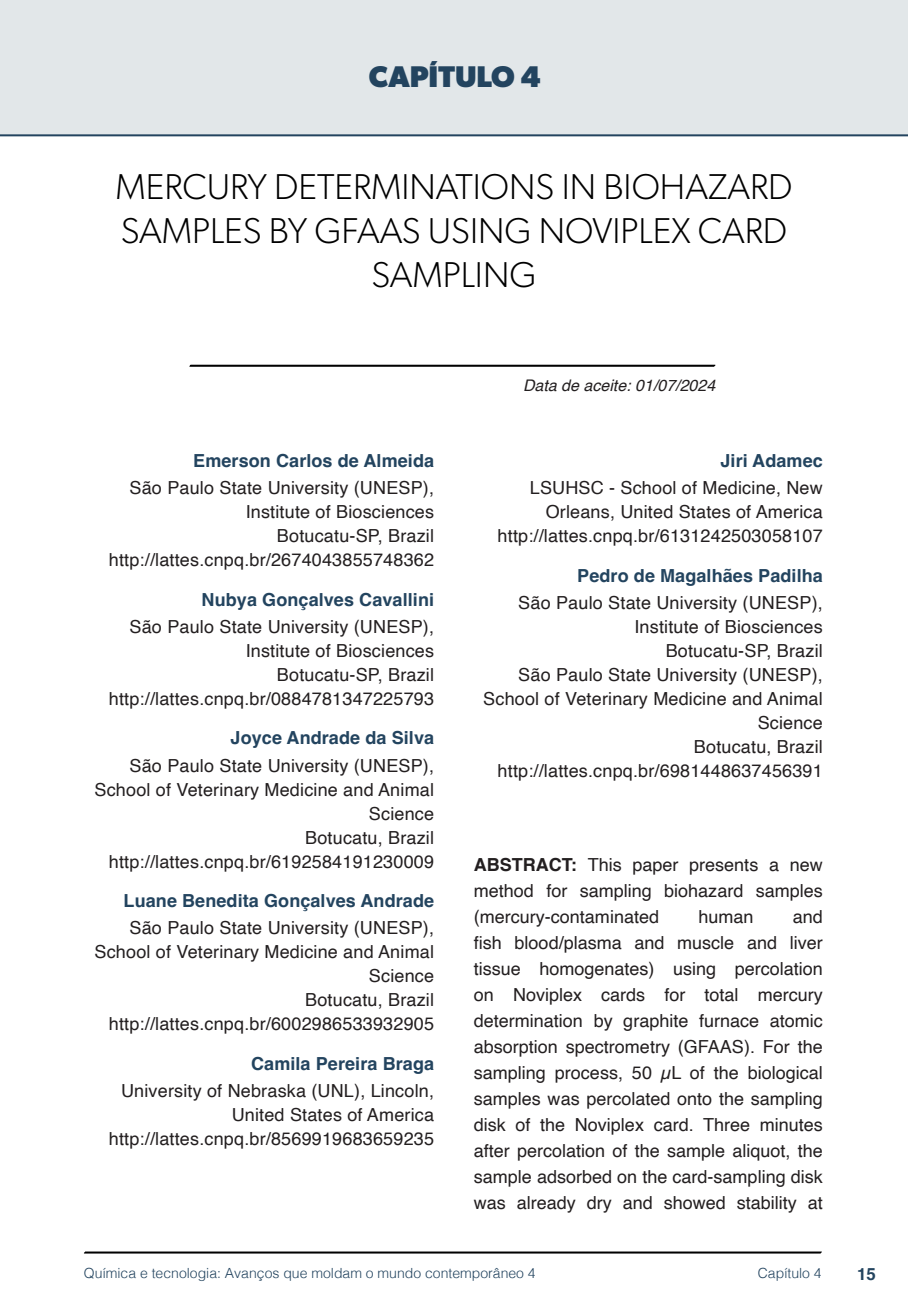
<style>
.page{position:relative;width:908px;height:1304px;background:#fff}
.page>*{position:absolute;margin:0;border:0;box-sizing:border-box;transform-origin:0 0}
.nome_artigos{font:300 36px/44px "Gibson";color:#000;text-align:center}
.capítulos{font:700 30px "Gibson";color:#23445f}
.info_autores{font:18px/24px "Helvetica";letter-spacing:.01em;color:#231f20;text-align:right}
.Resumos_e_PC_TXT{font:18px/26px "Helvetica";color:#231f20;text-align:justify}
.nome_autores{font:700 18px "Helvetica";letter-spacing:.005em;color:#23445f}
.t1{font:700 16.8px "Helvetica";color:#23445f}
.t2{font:italic 16px "Helvetica";color:#231f20}
.t3{font:300 14px "Helvetica";color:#23445f}
.s1{font-weight:700}
</style>
<div class="page">
<svg style="left:84px;top:1251px;width:737px;height:3px;background:#515151"></svg>
<div style="left:0;top:0;width:907px;height:136px;background:#e2e7e9"></div>
<svg style="left:189px;top:364px;width:526px;height:3px;background:#4f4f4f"></svg>
<div style="left:44px;top:72px;width:68px;height:61px;background:#e2e7e9"></div>
<p class="capítulos" style="left:369px;top:58px;width:173px">CAPÍTULO 4</p>
<p class="nome_artigos" style="left:115px;top:164px;width:678px">MERCURY DETERMINATIONS IN BIOHAZARD<br>SAMPLES BY GFAAS USING NOVIPLEX CARD<br>SAMPLING</p>
<p class="nome_autores" style="left:193px;top:450px;width:242px">Emerson Carlos de Almeida</p>
<p class="info_autores" style="left:129px;top:477px;width:306px">São Paulo State University (UNESP),<br>Institute of Biosciences</p>
<p class="info_autores" style="left:277px;top:525px;width:158px">Botucatu-SP, Brazil</p>
<p class="info_autores" style="left:109px;top:549px;width:326px">http://lattes.cnpq.br/2674043855748362</p>
<p class="nome_autores" style="left:201px;top:588px;width:234px">Nubya Gonçalves Cavallini</p>
<p class="info_autores" style="left:129px;top:615px;width:306px">São Paulo State University (UNESP),<br>Institute of Biosciences</p>
<p class="info_autores" style="left:277px;top:663px;width:158px">Botucatu-SP, Brazil</p>
<p class="info_autores" style="left:109px;top:687px;width:326px">http://lattes.cnpq.br/0884781347225793</p>
<p class="nome_autores" style="left:230px;top:727px;width:205px">Joyce Andrade da Silva</p>
<p class="info_autores" style="left:94px;top:754px;width:341px">São Paulo State University (UNESP),<br>School of Veterinary Medicine and Animal<br>Science</p>
<p class="info_autores" style="left:305px;top:826px;width:130px">Botucatu, Brazil</p>
<p class="info_autores" style="left:109px;top:850px;width:326px">http://lattes.cnpq.br/6192584191230009</p>
<p class="nome_autores" style="left:123px;top:890px;width:312px">Luane Benedita Gonçalves Andrade</p>
<p class="info_autores" style="left:94px;top:917px;width:341px">São Paulo State University (UNESP),<br>School of Veterinary Medicine and Animal<br>Science</p>
<p class="info_autores" style="left:305px;top:989px;width:130px">Botucatu, Brazil</p>
<p class="info_autores" style="left:109px;top:1013px;width:326px">http://lattes.cnpq.br/6002986533932905</p>
<p class="nome_autores" style="left:251px;top:1052px;width:184px">Camila Pereira Braga</p>
<p class="info_autores" style="left:121px;top:1079px;width:314px">University of Nebraska (UNL), Lincoln,<br>United States of America</p>
<p class="info_autores" style="left:109px;top:1127px;width:326px">http://lattes.cnpq.br/8569919683659235</p>
<p class="t2" style="left:523px;top:373px;width:194px">Data de aceite: 01/07/2024</p>
<p class="nome_autores" style="left:720px;top:450px;width:104px">Jiri Adamec</p>
<p class="info_autores" style="left:529px;top:477px;width:294px">LSUHSC - School of Medicine, New<br>Orleans, United States of America</p>
<p class="info_autores" style="left:497px;top:525px;width:326px">http://lattes.cnpq.br/6131242503058107</p>
<p class="nome_autores" style="left:577px;top:564px;width:247px">Pedro de Magalhães Padilha</p>
<p class="info_autores" style="left:518px;top:591px;width:306px">São Paulo State University (UNESP),<br>Institute of Biosciences</p>
<p class="info_autores" style="left:665px;top:639px;width:158px">Botucatu-SP, Brazil</p>
<p class="info_autores" style="left:483px;top:663px;width:341px">São Paulo State University (UNESP),<br>School of Veterinary Medicine and Animal<br>Science</p>
<p class="info_autores" style="left:693px;top:735px;width:130px">Botucatu, Brazil</p>
<p class="info_autores" style="left:497px;top:759px;width:326px">http://lattes.cnpq.br/6981448637456391</p>
<p class="Resumos_e_PC_TXT" style="left:473px;top:852px;width:350px"><span class="s1">ABSTRACT:</span> This paper presents a new method for sampling biohazard samples (mercury-contaminated</p>
<p class="Resumos_e_PC_TXT" style="left:473px;top:904px;width:350px;text-indent:319px">and fish blood/plasma and muscle and liver tissue homogenates) using percolation on Noviplex cards for total mercury determination by graphite furnace atomic absorption spectrometry (GFAAS). For the sampling process, 50 µL of the biological samples was percolated onto the sampling disk of the Noviplex card. Three minutes after percolation of the sample aliquot, the sample adsorbed on the card-sampling disk was already dry and showed stability at</p>
<p class="Resumos_e_PC_TXT" style="left:698px;top:904px;width:57px">human</p>
<p class="t3" style="left:84px;top:1261px;width:453px">Química e tecnologia: Avanços que moldam o mundo contemporâneo 4</p>
<p class="t3" style="left:757px;top:1261px;width:65px">Capítulo 4</p>
<p class="t1" style="left:856px;top:1264px;width:20px">15</p>
</div>
